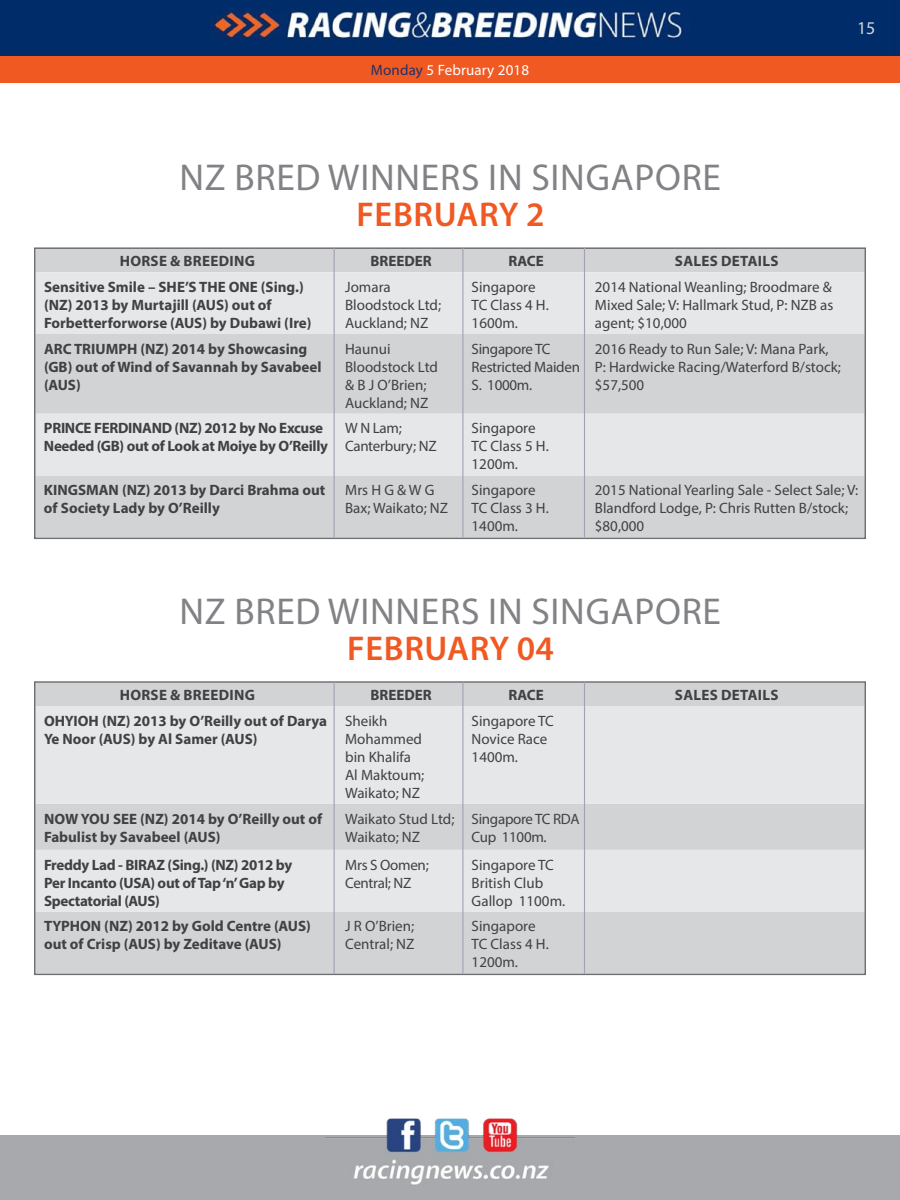
<style>
.page{position:relative;width:900px;height:1200px;background:#fff}
.page>*{position:absolute;margin:0;border:0;box-sizing:border-box;transform-origin:0 0}
.t1{font:37.5px "Myriad Pro";letter-spacing:.02em;color:#808285}
.t2{font:600 34.5px "Myriad Pro";color:#f15922}
.t3{font:18px "Myriad Pro";color:#d1d4d4}
.t4{font:15px/18px "Myriad Pro";color:#414042}
.t5{font:700 15px/18px "Myriad Pro";color:#414042}
.t6{font:700 15px/18px "Myriad Pro";letter-spacing:-.02em;color:#414042}
.t7{font:15px/18px "Myriad Pro";letter-spacing:-.02em;color:#414042}
.t8{font:15px "Myriad Pro";letter-spacing:.01em;color:#fff}
.s1{color:#203267}
</style>
<div class="page">
<div style="left:0;top:1136px;width:900px;height:64px;background:#a7a9ac"></div>
<img style="left:325px;top:1118px;width:250px;height:67px">
<div style="left:0;top:56px;width:900px;height:27px;background:#f15922"></div>
<img style="left:0;top:0;width:900px;height:56px">
<div style="left:37px;top:250px;width:826px;height:286px;background:#d1d3d4"></div>
<svg style="left:37px;top:272px;width:826px;height:203px;background:#dddfe0"></svg>
<div style="left:34px;top:247px;width:832px;height:292px;border:2px solid #6d6e71"></div>
<div style="left:37px;top:684px;width:826px;height:288px;background:#d1d3d4"></div>
<svg style="left:37px;top:706px;width:826px;height:206px;background:#e1e2e3"></svg>
<div style="left:34px;top:681px;width:832px;height:294px;border:2px solid #6d6e71"></div>
<hr style="left:334px;top:247px;width:1px;height:291px;background:#a3a1b2">
<hr style="left:462px;top:247px;width:1px;height:291px;background:#a3a1b2">
<hr style="left:584px;top:247px;width:1px;height:291px;background:#a3a1b2">
<hr style="left:334px;top:681px;width:1px;height:293px;background:#a3a1b2">
<hr style="left:462px;top:681px;width:1px;height:293px;background:#a3a1b2">
<hr style="left:584px;top:681px;width:1px;height:293px;background:#a3a1b2">
<p class="t8" style="left:371px;top:61px;width:160px"><span class="s1">Monday</span> 5 February 2018</p>
<h1 class="t1" style="left:180px;top:154px;width:543px">NZ Bred Winners IN singapore</h1>
<h2 class="t2" style="left:356px;top:192px;width:21px">FEBRUAR</h2>
<h2 class="t2" style="left:499px;top:192px;width:47px">Y 2</h2>
<p class="t3" style="left:857px;top:17px;width:20px">15</p>
<p class="t5" style="left:120px;top:252px;width:21px">Horse</p>
<p class="t5" style="left:170px;top:252px;width:33px">&amp; Breeding</p>
<p class="t5" style="left:370px;top:252px;width:63px">BREEDER</p>
<p class="t5" style="left:508px;top:252px;width:37px">RACE</p>
<p class="t5" style="left:675px;top:252px;width:18px">Sales</p>
<p class="t5" style="left:721px;top:252px;width:20px">Details</p>
<p class="t5" style="left:44px;top:277px;width:269px">Sensitive Smile – SHE’S THE ONE (Sing.) (NZ) 2013 by Murtajill (AUS) out of<br>Forbetterforworse (AUS) by Dubawi (Ire)</p>
<p class="t4" style="left:345px;top:278px;width:98px">Jomara<br>Bloodstock Ltd;<br>Auckland; NZ</p>
<p class="t4" style="left:472px;top:278px;width:79px">Singapore<br>TC Class 4 H.<br>1600m.</p>
<p class="t4" style="left:595px;top:278px;width:240px;text-align:justify">2014 National Weanling; Broodmare &amp; Mixed Sale; V: Hallmark Stud, P: NZB as agent; $10,000</p>
<p class="t5" style="left:44px;top:339px;width:279px">ARC TRIUMPH (NZ) 2014 by Showcasing (GB) out of Wind of Savannah by Savabeel (AUS)</p>
<p class="t4" style="left:345px;top:339px;width:94px">Haunui<br>Bloodstock Ltd &amp; B J O’Brien;<br>Auckland; NZ</p>
<p class="t7" style="left:472px;top:339px;width:110px">Singapore TC<br>Restricted Maiden<br>S. 1000m.</p>
<p class="t4" style="left:595px;top:339px;width:248px">2016 Ready to Run Sale; V: Mana Park,<br>P: Hardwicke Racing/Waterford B/stock; $57,500</p>
<p class="t6" style="left:44px;top:419px;width:286px">PRINCE FERDINAND (NZ) 2012 by No Excuse<br>Needed (GB) out of Look at Moiye by O’Reilly</p>
<p class="t4" style="left:345px;top:419px;width:93px">W N Lam;<br>Canterbury; NZ</p>
<p class="t4" style="left:472px;top:419px;width:79px">Singapore<br>TC Class 5 H.<br>1200m.</p>
<p class="t5" style="left:44px;top:481px;width:283px">KINGSMAN (NZ) 2013 by Darci Brahma out of Society Lady by O’Reilly</p>
<p class="t4" style="left:345px;top:481px;width:105px">Mrs H G &amp; W G<br>Bax; Waikato; NZ</p>
<p class="t4" style="left:472px;top:481px;width:79px">Singapore<br>TC Class 3 H.<br>1400m.</p>
<p class="t4" style="left:595px;top:481px;width:265px">2015 National Yearling Sale - Select Sale; V:<br>Blandford Lodge, P: Chris Rutten B/stock; $80,000</p>
<h1 class="t1" style="left:180px;top:588px;width:543px">NZ Bred Winners IN singapore</h1>
<h2 class="t2" style="left:347px;top:626px;width:21px">FEBRUAR</h2>
<h2 class="t2" style="left:490px;top:626px;width:66px">Y 04</h2>
<p class="t5" style="left:120px;top:685px;width:21px">Horse</p>
<p class="t5" style="left:170px;top:685px;width:33px">&amp; Breeding</p>
<p class="t5" style="left:370px;top:685px;width:63px">BREEDER</p>
<p class="t5" style="left:508px;top:685px;width:37px">RACE</p>
<p class="t5" style="left:675px;top:685px;width:18px">Sales</p>
<p class="t5" style="left:721px;top:685px;width:20px">Details</p>
<p class="t5" style="left:44px;top:711px;width:285px">OHYIOH (NZ) 2013 by O’Reilly out of Darya<br>Ye Noor (AUS) by Al Samer (AUS)</p>
<p class="t4" style="left:345px;top:712px;width:81px">Sheikh<br>Mohammed bin Khalifa<br>Al Maktoum;<br>Waikato; NZ</p>
<p class="t4" style="left:472px;top:712px;width:84px">Singapore TC<br>Novice Race<br>1400m.</p>
<p class="t5" style="left:44px;top:809px;width:280px">NOW YOU SEE (NZ) 2014 by O’Reilly out of<br>Fabulist by Savabeel (AUS)</p>
<p class="t4" style="left:345px;top:809px;width:111px">Waikato Stud Ltd;<br>Waikato; NZ</p>
<p class="t7" style="left:472px;top:809px;width:109px">Singapore TC RDA<br>Cup 1100m.</p>
<p class="t6" style="left:44px;top:855px;width:250px">Freddy Lad - BIRAZ (Sing.) (NZ) 2012 by<br>Per Incanto (USA) out of Tap ‘n’ Gap by<br>Spectatorial (AUS)</p>
<p class="t7" style="left:345px;top:855px;width:85px">Mrs S Oomen;<br>Central; NZ</p>
<p class="t4" style="left:472px;top:855px;width:95px">Singapore TC<br>British Club<br>Gallop 1100m.</p>
<p class="t5" style="left:44px;top:917px;width:268px">TYPHON (NZ) 2012 by Gold Centre (AUS) out of Crisp (AUS) by Zeditave (AUS)</p>
<p class="t4" style="left:345px;top:917px;width:71px">J R O’Brien;<br>Central; NZ</p>
<p class="t4" style="left:472px;top:917px;width:79px">Singapore<br>TC Class 4 H.<br>1200m.</p>
</div>
